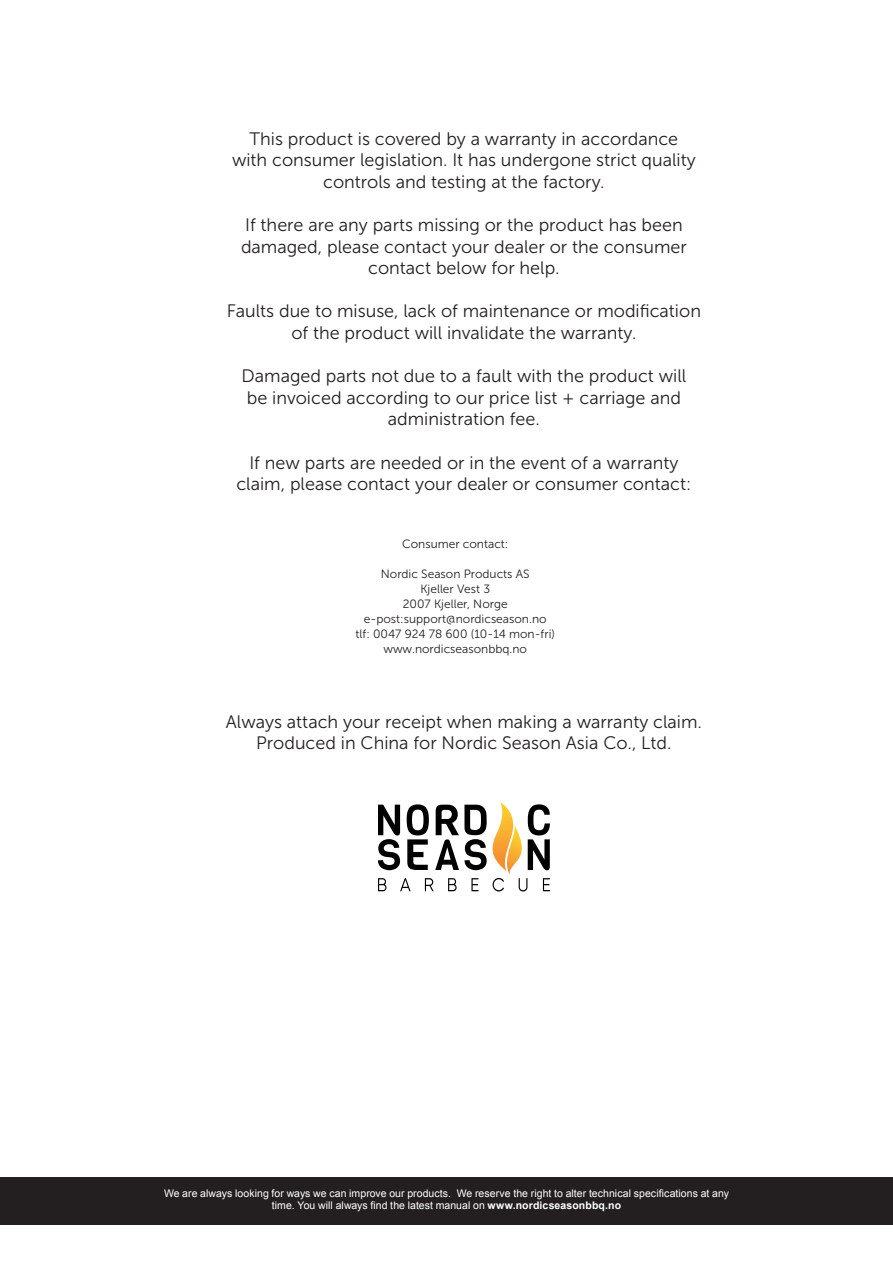
<style>
.page{position:relative;width:893px;height:1263px;background:#fff}
.page>*{position:absolute;margin:0;border:0;box-sizing:border-box;transform-origin:0 0}
.t1{font:18px "Museo Sans 300";color:#231f20}
.t2{font:12px "Museo Sans 300";color:#231f20}
.t3{font:10.5px/12px "Arial";letter-spacing:.005em;color:#fff;text-align:center}
.s1{font-weight:700}
</style>
<div class="page">
<div style="left:0;top:1177px;width:893px;height:47px;background:#231f20"></div>
<svg style="left:378px;top:802px;width:172px;height:89px"></svg>
<p class="t1" style="left:250px;top:129px;width:430px">This product is covered by a warranty in accordance</p>
<p class="t1" style="left:232px;top:150px;width:465px">with consumer legislation. It has undergone strict quality</p>
<p class="t1" style="left:323px;top:172px;width:283px">controls and testing at the factory.</p>
<p class="t1" style="left:245px;top:215px;width:439px">If there are any parts missing or the product has been</p>
<p class="t1" style="left:241px;top:237px;width:447px">damaged, please contact your dealer or the consumer</p>
<p class="t1" style="left:368px;top:258px;width:193px">contact below for help.</p>
<p class="t1" style="left:227px;top:301px;width:476px">Faults due to misuse, lack of maintenance or modification</p>
<p class="t1" style="left:291px;top:323px;width:347px">of the product will invalidate the warranty.</p>
<p class="t1" style="left:241px;top:366px;width:446px">Damaged parts not due to a fault with the product will</p>
<p class="t1" style="left:247px;top:388px;width:436px">be invoiced according to our price list + carriage and</p>
<p class="t1" style="left:388px;top:409px;width:154px">administration fee.</p>
<p class="t1" style="left:249px;top:453px;width:431px">If new parts are needed or in the event of a warranty</p>
<p class="t1" style="left:236px;top:474px;width:456px">claim, please contact your dealer or consumer contact:</p>
<p class="t2" style="left:402px;top:537px;width:108px">Consumer contact:</p>
<p class="t2" style="left:381px;top:567px;width:150px">Nordic Season Products AS</p>
<p class="t2" style="left:420px;top:582px;width:71px">Kjeller Vest 3</p>
<p class="t2" style="left:403px;top:597px;width:106px">2007 Kjeller, Norge</p>
<p class="t2" style="left:364px;top:612px;width:184px">e-post:support@nordicseason.no</p>
<p class="t2" style="left:356px;top:627px;width:201px">tlf: 0047 924 78 600 (10-14 mon-fri)</p>
<p class="t2" style="left:383px;top:642px;width:145px">www.nordicseasonbbq.no</p>
<p class="t1" style="left:226px;top:712px;width:478px">Always attach your receipt when making a warranty claim.</p>
<p class="t1" style="left:256px;top:733px;width:417px">Produced in China for Nordic Season Asia Co., Ltd.</p>
<p class="t3" style="left:164px;top:1187px;width:566px">We are always looking for ways we can improve our products. We reserve the right to alter technical specifications at any time. You will always find the latest manual on <span class="s1">www.nordicseasonbbq.no</span></p>
</div>
